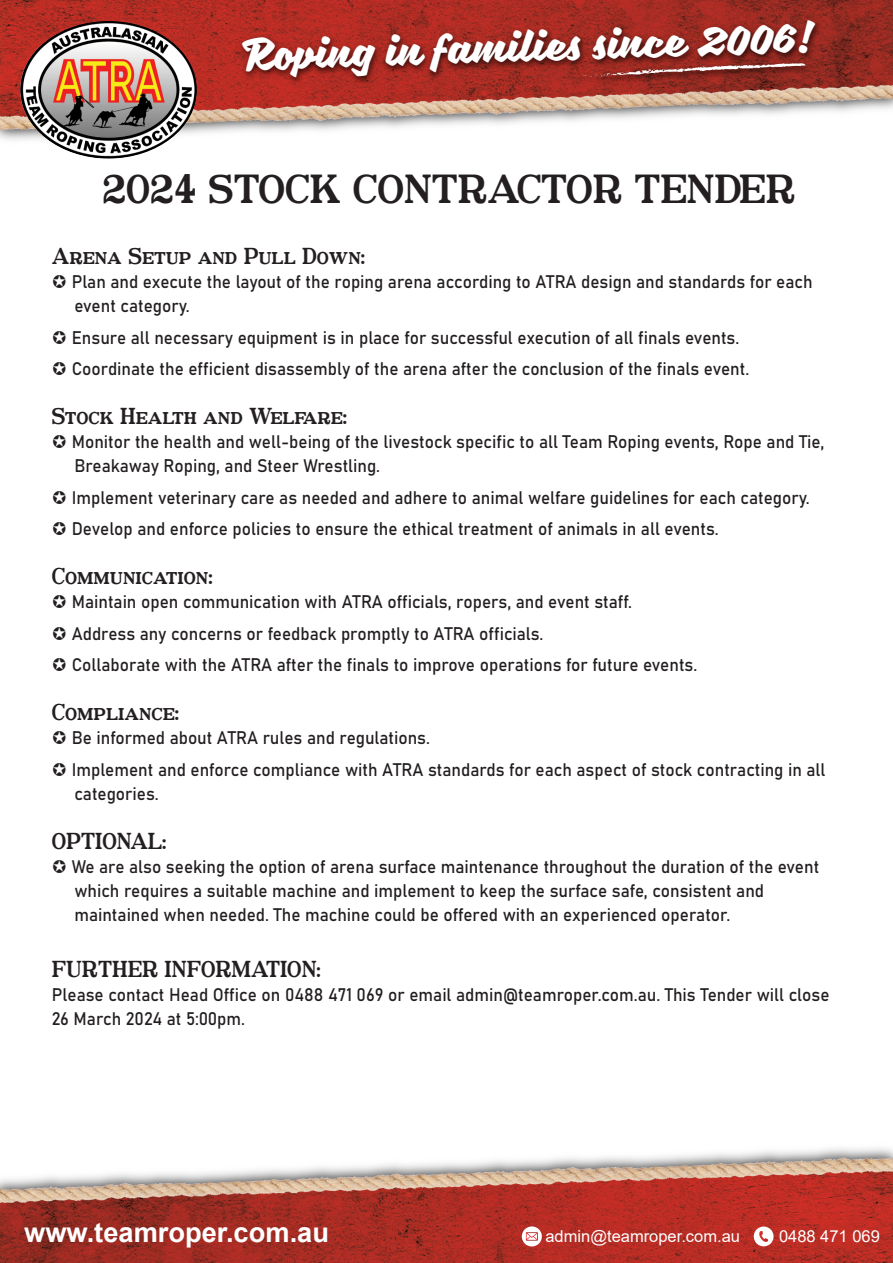
<style>
.page{position:relative;width:893px;height:1263px;background:#fff}
.page>*{position:absolute;margin:0;border:0;box-sizing:border-box;transform-origin:0 0}
.t1{font:39.6px "Postamt";color:#231f20}
.t2{font:35.4px "Sweet Sorrow";color:#fff}
.t3{font:700 27.3px "Arial";color:#fff}
.t4{font:22.5px "Postamt";color:#231f20;scale:.95 1}
.t5{font:18px/24px "Bahnschrift";color:#231f20;scale:.95 1}
.t6{font:16.5px "Arial";color:#fff}
</style>
<div class="page">
<img style="left:0;top:0;width:893px;height:140px">
<img style="left:20px;top:21px;width:177px;height:138px">
<img style="left:235px;top:12px;width:592px;height:80px">
<img style="left:568px;top:57px;width:249px;height:32px">
<svg style="left:575px;top:63px;width:232px;height:15px;background:#98433c"></svg>
<img style="left:0;top:1148px;width:893px;height:115px">
<svg style="left:522px;top:1226px;width:20px;height:20px"></svg>
<svg style="left:754px;top:1226px;width:20px;height:20px"></svg>
<h2 class="t2" style="left:242px;top:28px;width:571px;rotate:-2deg">Roping in families since 2006!</h2>
<h1 class="t1" style="left:103px;top:164px;width:694px">2024 STOCK CONTRACTOR TENDER</h1>
<p class="t4" style="left:52px;top:242px;width:331px">Arena Setup and Pull Down:</p>
<p class="t5" style="left:72px;top:268px;width:781px">Plan and execute the layout of the roping arena according to ATRA design and standards for each event category.</p>
<p class="t5" style="left:72px;top:320px;width:715px;line-height:31.5px">Ensure all necessary equipment is in place for successful execution of all finals events.<br>Coordinate the efficient disassembly of the arena after the conclusion of the finals event.</p>
<p class="t4" style="left:52px;top:402px;width:312px">Stock Health and Welfare:</p>
<p class="t5" style="left:72px;top:428px;width:794px">Monitor the health and well-being of the livestock specific to all Team Roping events, Rope and Tie,<br>Breakaway Roping, and Steer Wrestling.</p>
<p class="t5" style="left:72px;top:480px;width:778px;line-height:31.5px">Implement veterinary care as needed and adhere to animal welfare guidelines for each category.<br>Develop and enforce policies to ensure the ethical treatment of animals in all events.</p>
<p class="t4" style="left:52px;top:562px;width:171px">Communication:</p>
<p class="t5" style="left:72px;top:585px;width:660px;line-height:31.5px">Maintain open communication with ATRA officials, ropers, and event staff.<br>Address any concerns or feedback promptly to ATRA officials.<br>Collaborate with the ATRA after the finals to improve operations for future events.</p>
<p class="t4" style="left:52px;top:698px;width:135px">Compliance:</p>
<p class="t5" style="left:72px;top:721px;width:795px;line-height:31.5px">Be informed about ATRA rules and regulations.<br>Implement and enforce compliance with ATRA standards for each aspect of stock contracting in all</p>
<p class="t5" style="left:74px;top:780px;width:90px">categories.</p>
<p class="t4" style="left:52px;top:827px;width:122px">OPTIONAL:</p>
<p class="t5" style="left:72px;top:853px;width:788px">We are also seeking the option of arena surface maintenance throughout the duration of the event which requires a suitable machine and implement to keep the surface safe, consistent and maintained when needed. The machine could be offered with an experienced operator.</p>
<p class="t4" style="left:52px;top:955px;width:285px">FURTHER INFORMATION:</p>
<p class="t5" style="left:52px;top:982px;width:820px">Please contact Head Office on 0488 471 069 or email admin@teamroper.com.au. This Tender will close<br>26 March 2024 at 5:00pm.</p>
<h3 class="t3" style="left:24px;top:1213px;width:306px">www.teamroper.com.au</h3>
<p class="t6" style="left:545px;top:1225px;width:196px">admin@teamroper.com.au</p>
<p class="t6" style="left:779px;top:1225px;width:102px">0488 471 069</p>
</div>
